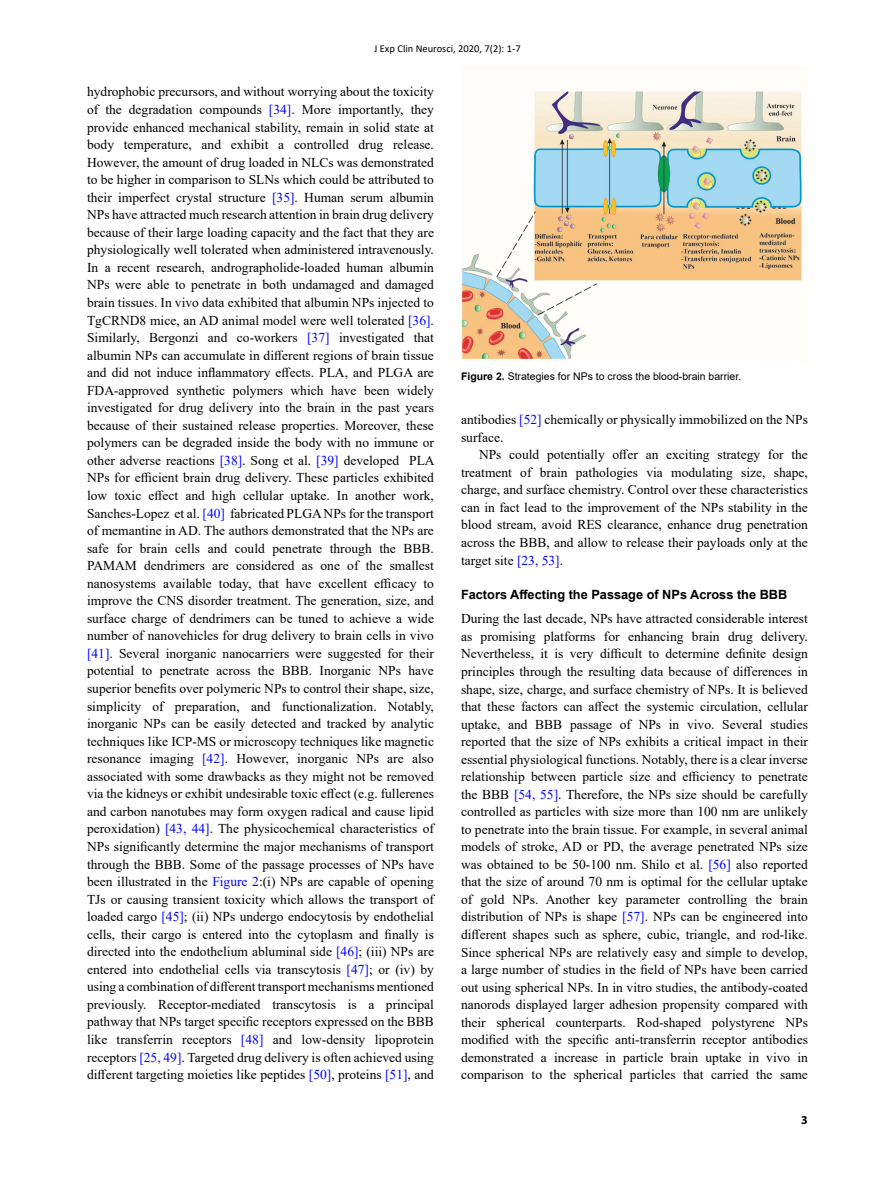
<style>
.page{position:relative;width:895px;height:1192px;background:#fff}
.page>*{position:absolute;margin:0;border:0;box-sizing:border-box;transform-origin:0 0}
.t1{font:13.5px/17.5px "Times New Roman";color:#000;text-align:justify}
.t2{font:700 12.75px "Arial";color:#000}
.t3{font:700 12px "Myriad Pro";color:#000}
.t4{font:10.5px "Arial";color:#000}
.t5{font:10.5px "Calibri";color:#000}
.s1{color:#00f}
.s2{font-weight:700}
</style>
<div class="page">
<img style="left:461px;top:91px;width:341px;height:269px">
<p class="t5" style="left:374px;top:41px;width:148px">J Exp Clin Neurosci, 2020, 7(2): 1-7</p>
<p class="t1" style="left:87px;top:83px;width:349px">hydrophobic precursors, and without worrying about the toxicity of the degradation compounds <span class="s1">[34]</span>. More importantly, they provide enhanced mechanical stability, remain in solid state at body temperature, and exhibit a controlled drug release.<br>However, the amount of drug loaded in NLCs was demonstrated to be higher in comparison to SLNs which could be attributed to their imperfect crystal structure <span class="s1">[35]</span>. Human serum albumin NPs have attracted much research attention in brain drug delivery because of their large loading capacity and the fact that they are physiologically well tolerated when administered intravenously.<br>In a recent research, andrographolide-loaded human albumin NPs were able to penetrate in both undamaged and damaged brain tissues. In vivo data exhibited that albumin NPs injected to TgCRND8 mice, an AD animal model were well tolerated <span class="s1">[36]</span>.<br>Similarly, Bergonzi and co-workers <span class="s1">[37]</span> investigated that albumin NPs can accumulate in different regions of brain tissue and did not induce inflammatory effects. PLA, and PLGA are FDA-approved synthetic polymers which have been widely investigated for drug delivery into the brain in the past years because of their sustained release properties. Moreover, these polymers can be degraded inside the body with no immune or other adverse reactions <span class="s1">[38]</span>. Song et al. <span class="s1">[39]</span> developed PLA NPs for efficient brain drug delivery. These particles exhibited low toxic effect and high cellular uptake. In another work, Sanches-Lopez et al. <span class="s1">[40]</span> fabricated PLGA NPs for the transport of memantine in AD. The authors demonstrated that the NPs are safe for brain cells and could penetrate through the BBB.<br>PAMAM dendrimers are considered as one of the smallest nanosystems available today, that have excellent efficacy to improve the CNS disorder treatment. The generation, size, and surface charge of dendrimers can be tuned to achieve a wide number of nanovehicles for drug delivery to brain cells in vivo <span class="s1">[41]</span>. Several inorganic nanocarriers were suggested for their potential to penetrate across the BBB. Inorganic NPs have superior benefits over polymeric NPs to control their shape, size, simplicity of preparation, and functionalization. Notably, inorganic NPs can be easily detected and tracked by analytic techniques like ICP-MS or microscopy techniques like magnetic resonance imaging <span class="s1">[42]</span>. However, inorganic NPs are also associated with some drawbacks as they might not be removed via the kidneys or exhibit undesirable toxic effect (e.g. fullerenes and carbon nanotubes may form oxygen radical and cause lipid peroxidation) <span class="s1">[43, 44]</span>. The physicochemical characteristics of NPs significantly determine the major mechanisms of transport through the BBB. Some of the passage processes of NPs have been illustrated in the <span class="s1">Figure 2</span>:(i) NPs are capable of opening TJs or causing transient toxicity which allows the transport of loaded cargo <span class="s1">[45]</span>; (ii) NPs undergo endocytosis by endothelial cells, their cargo is entered into the cytoplasm and finally is directed into the endothelium abluminal side <span class="s1">[46]</span>; (iii) NPs are entered into endothelial cells via transcytosis <span class="s1">[47]</span>; or (iv) by using a combination of different transport mechanisms mentioned previously. Receptor-mediated transcytosis is a principal pathway that NPs target specific receptors expressed on the BBB like transferrin receptors <span class="s1">[48]</span> and low-density lipoprotein receptors <span class="s1">[25, 49]</span>. Targeted drug delivery is often achieved using different targeting moieties like peptides <span class="s1">[50]</span>, proteins <span class="s1">[51]</span>, and</p>
<p class="t4" style="left:461px;top:369px;width:282px"><span class="s2">Figure 2.</span> Strategies for NPs to cross the blood-brain barrier.</p>
<p class="t1" style="left:461px;top:410px;width:348px">antibodies <span class="s1">[52]</span> chemically or physically immobilized on the NPs surface.</p>
<p class="t1" style="left:461px;top:445px;width:348px;text-indent:18px">NPs could potentially offer an exciting strategy for the treatment of brain pathologies via modulating size, shape, charge, and surface chemistry. Control over these characteristics can in fact lead to the improvement of the NPs stability in the blood stream, avoid RES clearance, enhance drug penetration across the BBB, and allow to release their payloads only at the target site <span class="s1">[23, 53]</span>.</p>
<p class="t2" style="left:461px;top:585px;width:328px">Factors Affecting the Passage of NPs Across the BBB</p>
<p class="t1" style="left:461px;top:609px;width:348px">During the last decade, NPs have attracted considerable interest as promising platforms for enhancing brain drug delivery.<br>Nevertheless, it is very difficult to determine definite design principles through the resulting data because of differences in shape, size, charge, and surface chemistry of NPs. It is believed that these factors can affect the systemic circulation, cellular uptake, and BBB passage of NPs in vivo. Several studies reported that the size of NPs exhibits a critical impact in their essential physiological functions. Notably, there is a clear inverse relationship between particle size and efficiency to penetrate the BBB <span class="s1">[54, 55]</span>. Therefore, the NPs size should be carefully controlled as particles with size more than 100 nm are unlikely to penetrate into the brain tissue. For example, in several animal models of stroke, AD or PD, the average penetrated NPs size was obtained to be 50-100 nm. Shilo et al. <span class="s1">[56]</span> also reported that the size of around 70 nm is optimal for the cellular uptake of gold NPs. Another key parameter controlling the brain distribution of NPs is shape <span class="s1">[57]</span>. NPs can be engineered into different shapes such as sphere, cubic, triangle, and rod-like.<br>Since spherical NPs are relatively easy and simple to develop, a large number of studies in the field of NPs have been carried out using spherical NPs. In in vitro studies, the antibody-coated nanorods displayed larger adhesion propensity compared with their spherical counterparts. Rod-shaped polystyrene NPs modified with the specific anti-transferrin receptor antibodies demonstrated a increase in particle brain uptake in vivo in comparison to the spherical particles that carried the same</p>
<p class="t3" style="left:801px;top:1112px;width:8px">3</p>
</div>
